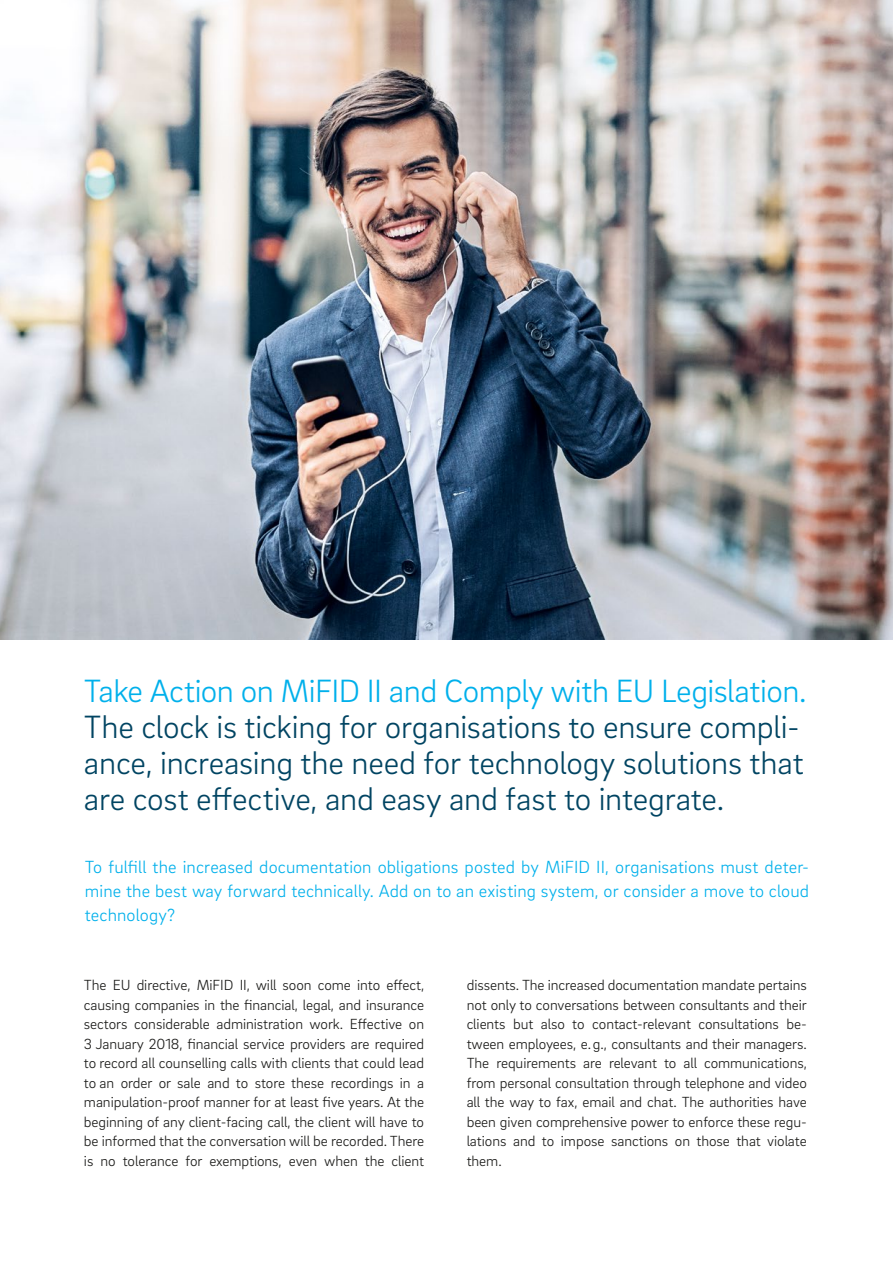
<style>
.page{position:relative;width:893px;height:1263px;background:#fff}
.page>*{position:absolute;margin:0;border:0;box-sizing:border-box;transform-origin:0 0}
.t1{font:300 33px/36px "Brix Sans";letter-spacing:-.005em;color:#004462}
.t2{font:300 33px "Brix Sans";letter-spacing:-.015em;color:#00b0eb}
.t3{font:300 18px/24px "Brix Sans";letter-spacing:.005em;color:#00b0eb;text-align:justify}
.t4{font:300 15px/19.5px "Brix Sans";letter-spacing:-.005em;color:#1a1a18;text-align:justify}
</style>
<div class="page">
<img style="left:0;top:0;width:893px;height:639px">
<h1 class="t2" style="left:84px;top:670px;width:724px">Take Action on MiFID II and Comply with EU Legislation.</h1>
<h1 class="t1" style="left:84px;top:707px;width:721px">The clock is ticking for organisations to ensure compli&shy;ance, increasing the need for technology solutions that are cost effective, and easy and fast to integrate.</h1>
<p class="t3" style="left:85px;top:854px;width:726px">To fulfill the increased documentation obligations posted by MiFID II, organisations must deter&shy;mine the best way forward technically. Add on to an existing system, or consider a move to cloud technology?</p>
<p class="t4" style="left:84px;top:975px;width:342px">The EU directive, MiFID II, will soon come into effect, causing companies in the financial, legal, and insurance sectors considerable administration work. Effective on 3 January 2018, financial service providers are required to record all counselling calls with clients that could lead to an order or sale and to store these recordings in a manipulation-proof manner for at least five years. At the beginning of any client-facing call, the client will have to be informed that the conversation will be recorded. There is no tolerance for exemptions, even when the client</p>
<p class="t4" style="left:467px;top:975px;width:342px">dissents. The increased documentation mandate pertains not only to conversations between consultants and their clients but also to contact-relevant consultations be&shy;tween employees, e.g., consultants and their managers.<br>The requirements are relevant to all communications, from personal consultation through telephone and video all the way to fax, email and chat. The authorities have been given comprehensive power to enforce these regu&shy;lations and to impose sanctions on those that violate them.</p>
</div>
